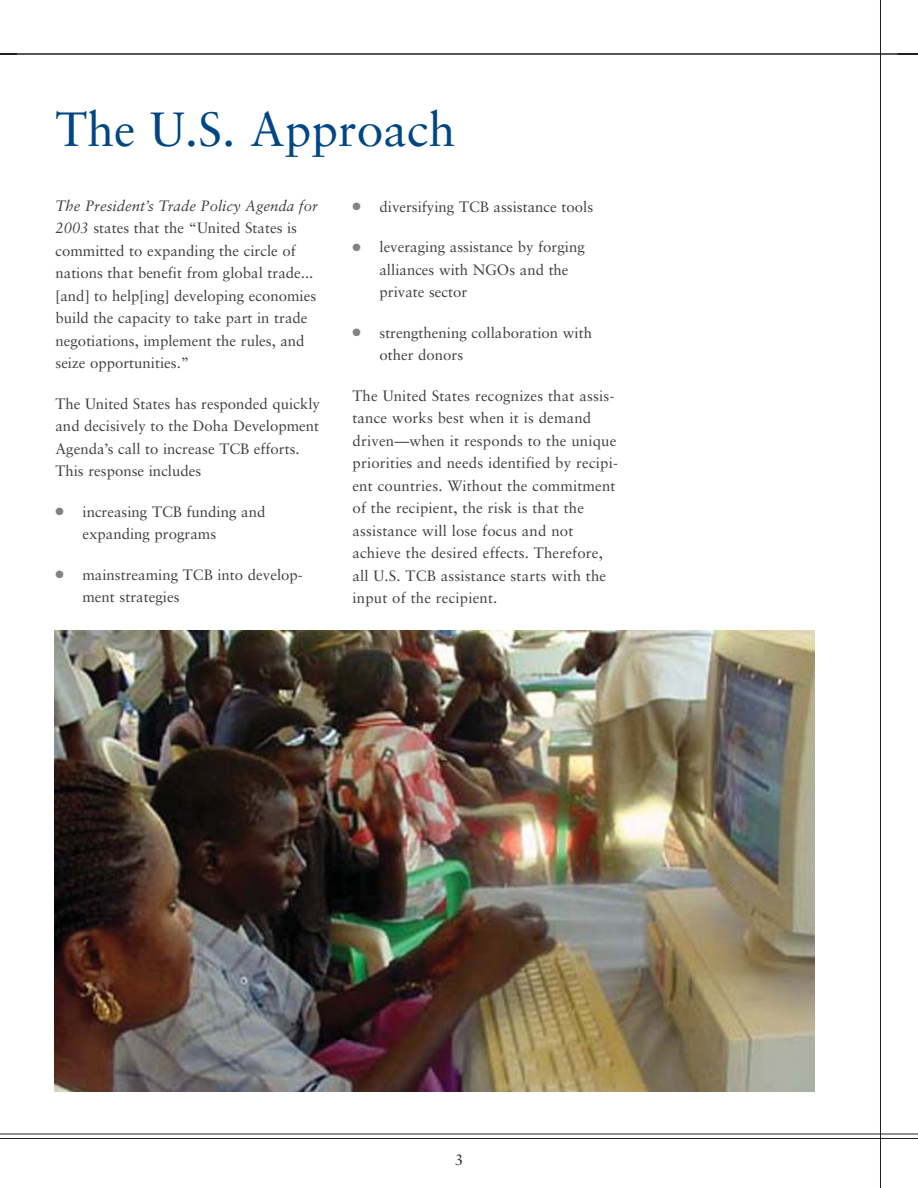
<style>
.page{position:relative;width:918px;height:1188px;background:#fff}
.page>*{position:absolute;margin:0;border:0;box-sizing:border-box;transform-origin:0 0}
.t1{font:48px "Sabon";color:#004685}
.t2{font:15px/22.5px "Sabon";color:#404041}
.t3{font:15px "Sabon";color:#231f20}
.s1{font-style:italic}
.s2{color:#808285}
</style>
<div class="page">
<hr style="left:880px;top:0;width:1px;height:1188px;background:#231f20">
<hr style="left:0;top:1134px;width:918px;height:1px;background:#231f20">
<hr style="left:0;top:1138px;width:918px;height:1px;background:#231f20">
<hr style="left:0;top:54px;width:918px;height:1px;background:#231f20">
<img style="left:54px;top:631px;width:760px;height:461px">
<h1 class="t1" style="left:56px;top:109px;width:401px">The U.S. Approach</h1>
<p class="t2" style="left:56px;top:196px;width:264px"><span class="s1">The President’s Trade Policy Agenda for 2003</span> states that the “United States is committed to expanding the circle of nations that benefit from global trade... [and] to help[ing] developing economies build the capacity to take part in trade negotiations, implement the rules, and seize opportunities.”</p>
<p class="t2" style="left:56px;top:394px;width:266px">The United States has responded quickly and decisively to the Doha Development Agenda’s call to increase TCB efforts.<br>This response includes</p>
<p class="t2" style="left:82px;top:502px;width:184px;text-indent:-27px"><span class="s2">●</span> increasing TCB funding and expanding programs</p>
<p class="t2" style="left:82px;top:565px;width:222px;text-indent:-27px"><span class="s2">●</span> mainstreaming TCB into develop&shy;ment strategies</p>
<p class="t2" style="left:352px;top:197px;width:242px"><span class="s2">●</span> diversifying TCB assistance tools</p>
<p class="t2" style="left:380px;top:237px;width:207px;text-indent:-27px"><span class="s2">●</span> leveraging assistance by forging alliances with NGOs and the private sector</p>
<p class="t2" style="left:380px;top:323px;width:214px;text-indent:-27px"><span class="s2">●</span> strengthening collaboration with other donors</p>
<p class="t2" style="left:352px;top:386px;width:267px">The United States recognizes that assis&shy;tance works best when it is demand driven—when it responds to the unique priorities and needs identified by recipi&shy;ent countries. Without the commitment of the recipient, the risk is that the assistance will lose focus and not achieve the desired effects. Therefore, all U.S. TCB assistance starts with the input of the recipient.</p>
<p class="t3" style="left:455px;top:1153px;width:10px">3</p>
</div>
